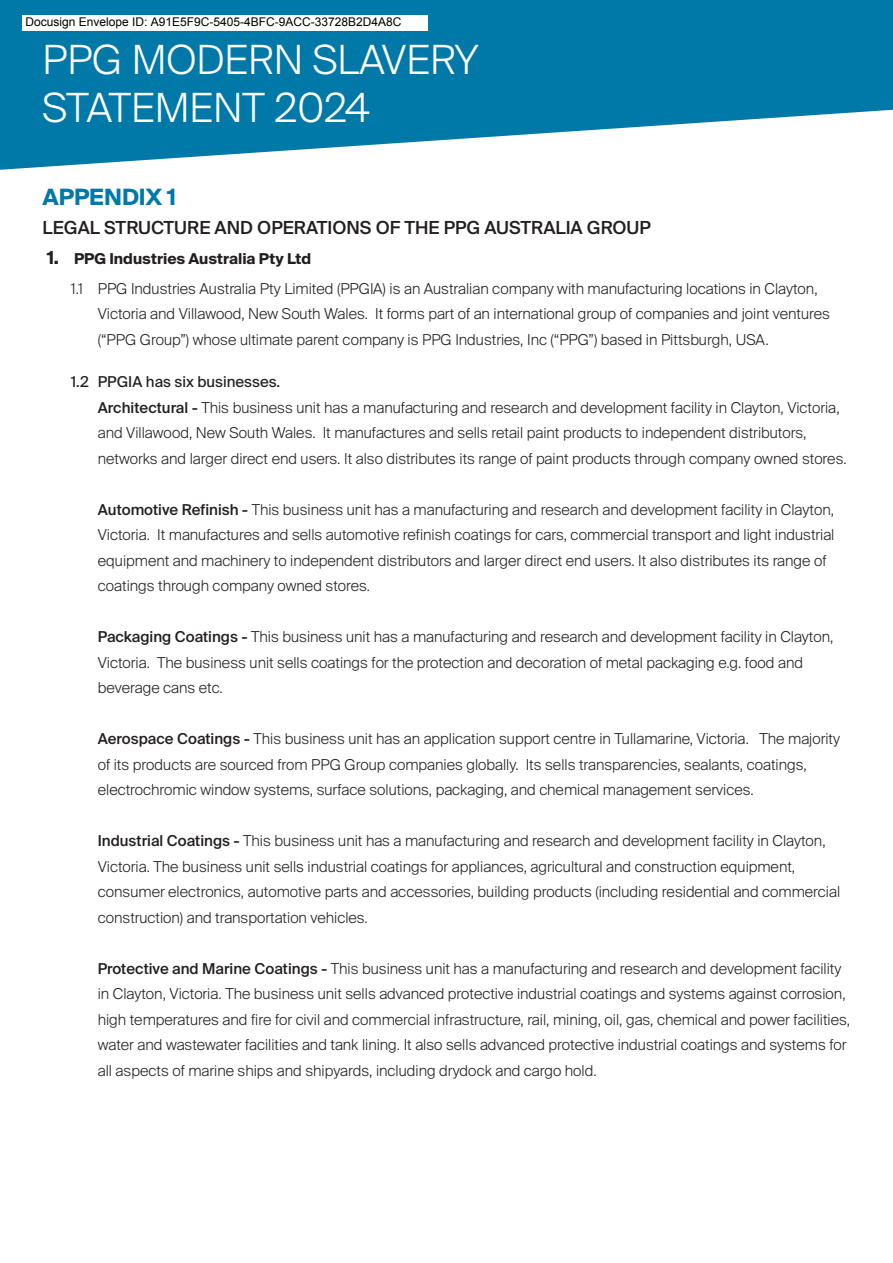
<style>
.page{position:relative;width:893px;height:1263px;background:#fff}
.page>*{position:absolute;margin:0;border:0;box-sizing:border-box;transform-origin:0 0}
.t1{font:300 40.2px/48.3px "Suisse Intl";color:#fff}
.body{font:700 22.5px "Suisse Intl";color:#0078aa}
.body-2{font:500 18px "Suisse Intl";color:#231f20}
.t2{font:300 15px/25.5px "Suisse Intl";color:#231f20}
.t3{font:700 15px "Suisse Intl";color:#231f20}
.t4{font:12px "Arial";color:#000}
.s1{font-size:18px}
.s2{font-weight:400}
.s3{font-weight:500}
</style>
<div class="page">
<svg style="left:0;top:0;width:893px;height:170px;fill:#0079a8"></svg>
<div style="left:22px;top:15px;width:406px;height:15px;background:#fff"></div>
<p class="t4" style="left:26px;top:15px;width:377px">Docusign Envelope ID: A91E5F9C-5405-4BFC-9ACC-33728B2D4A8C</p>
<h1 class="t1" style="left:43px;top:35px;width:437px">PPG MODERN SLAVERY<br>STATEMENT 2024</h1>
<p class="body" style="left:43px;top:183px;width:135px">APPENDIX 1</p>
<p class="body-2" style="left:43px;top:217px;width:610px">LEGAL STRUCTURE AND OPERATIONS OF THE PPG AUSTRALIA GROUP</p>
<p class="t3" style="left:47px;top:250px;width:266px"><span class="s1">1.</span> PPG Industries Australia Pty Ltd</p>
<p class="t2" style="left:98px;top:276px;width:734px;text-indent:-27px">1.1 PPG Industries Australia Pty Limited (PPGIA) is an Australian company with manufacturing locations in Clayton,<br>Victoria and Villawood, New South Wales. It forms part of an international group of companies and joint ventures (“PPG Group”) whose ultimate parent company is PPG Industries, Inc (“PPG”) based in Pittsburgh, USA.</p>
<p class="t2" style="left:98px;top:369px;width:750px;text-indent:-27px"><span class="s2">1.2 PPGIA has six businesses.<br></span><span class="s3">Architectural -</span> This business unit has a manufacturing and research and development facility in Clayton, Victoria, and Villawood, New South Wales. It manufactures and sells retail paint products to independent distributors, networks and larger direct end users. It also distributes its range of paint products through company owned stores.</p>
<p class="t2" style="left:98px;top:497px;width:738px"><span class="s3">Automotive Refinish -</span> This business unit has a manufacturing and research and development facility in Clayton, Victoria. It manufactures and sells automotive refinish coatings for cars, commercial transport and light industrial equipment and machinery to independent distributors and larger direct end users. It also distributes its range of coatings through company owned stores.</p>
<p class="t2" style="left:98px;top:624px;width:737px"><span class="s3">Packaging Coatings -</span> This business unit has a manufacturing and research and development facility in Clayton,<br>Victoria. The business unit sells coatings for the protection and decoration of metal packaging e.g. food and beverage cans etc.</p>
<p class="t2" style="left:98px;top:726px;width:744px"><span class="s3">Aerospace Coatings -</span> This business unit has an application support centre in Tullamarine, Victoria. The majority of its products are sourced from PPG Group companies globally. Its sells transparencies, sealants, coatings, electrochromic window systems, surface solutions, packaging, and chemical management services.</p>
<p class="t2" style="left:98px;top:828px;width:744px"><span class="s3">Industrial Coatings -</span> This business unit has a manufacturing and research and development facility in Clayton, Victoria. The business unit sells industrial coatings for appliances, agricultural and construction equipment, consumer electronics, automotive parts and accessories, building products (including residential and commercial construction) and transportation vehicles.</p>
<p class="t2" style="left:98px;top:956px;width:754px"><span class="s3">Protective and Marine Coatings -</span> This business unit has a manufacturing and research and development facility in Clayton, Victoria. The business unit sells advanced protective industrial coatings and systems against corrosion, high temperatures and fire for civil and commercial infrastructure, rail, mining, oil, gas, chemical and power facilities, water and wastewater facilities and tank lining. It also sells advanced protective industrial coatings and systems for all aspects of marine ships and shipyards, including drydock and cargo hold.</p>
</div>
